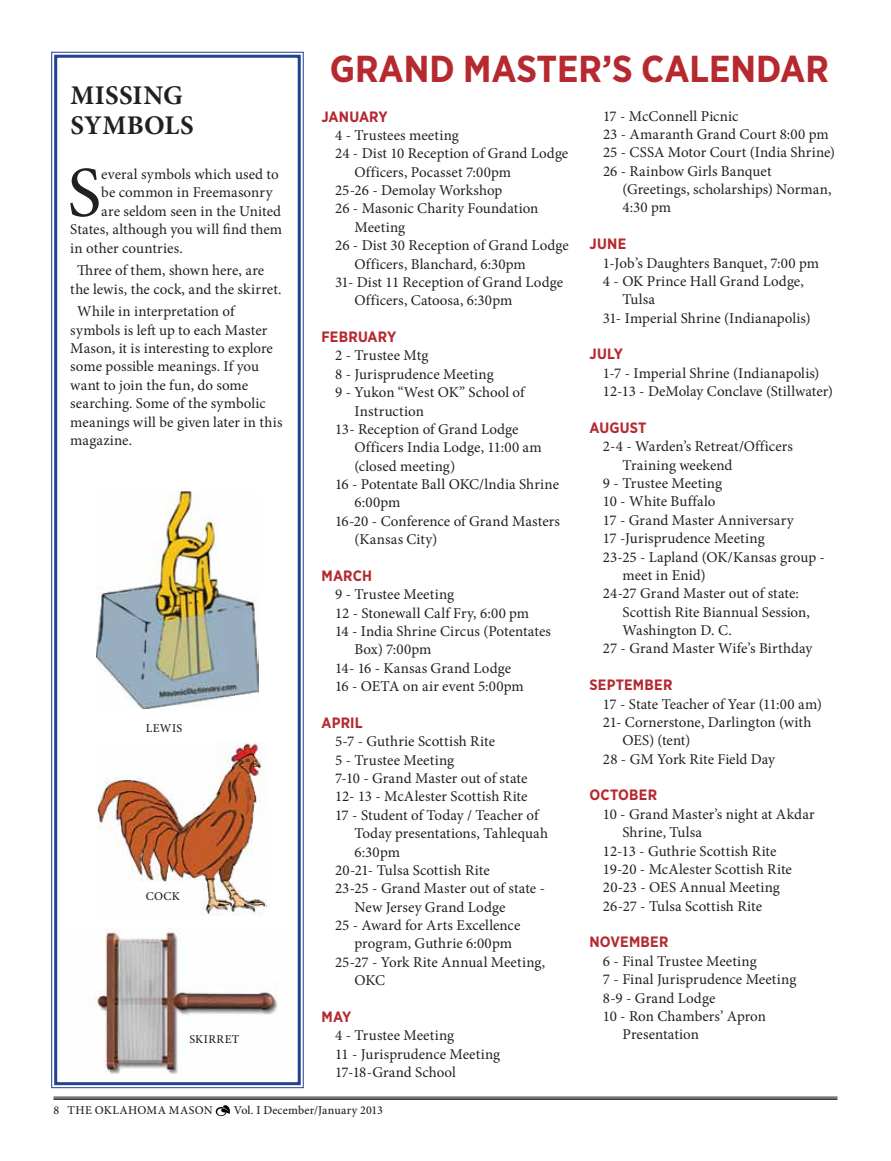
<style>
.page{position:relative;width:891px;height:1161px;background:#fff}
.page>*{position:absolute;margin:0;border:0;box-sizing:border-box;transform-origin:0 0}
.t1{font:71.55px "Minion Pro";color:#231f20}
.t2{font:700 37.5px "Gotham Narrow";color:#b5292f}
.t3{font:700 27px/30px "Minion Pro";letter-spacing:.02em;color:#231f20}
.t4{font:15px/18.3px "Minion Pro";letter-spacing:.005em;color:#231f20}
.t5{font:700 15px "Gotham Narrow";letter-spacing:.01em;color:#b5292f}
.t6{font:500 12px "Minion Pro";letter-spacing:.025em;color:#231f20}
.t7{font:500 12px "Minion Pro";letter-spacing:.005em;color:#231f20}
.t8{font:500 12px "Minion Pro";letter-spacing:.05em;color:#231f20}
</style>
<div class="page">
<hr style="left:53px;top:1097px;width:785px;height:1px;background:#231f20">
<hr style="left:53px;top:1098px;width:785px;height:2px;background:#231f20">
<svg style="left:216px;top:1105px;width:14px;height:11px"></svg>
<svg style="left:51px;top:51px;width:253px;height:1038px"></svg>
<div style="left:54px;top:55px;width:247px;height:1030px;border:3px solid #25408f"></div>
<img style="left:97px;top:492px;width:162px;height:216px">
<img style="left:97px;top:742px;width:169px;height:173px">
<img style="left:70px;top:928px;width:216px;height:146px">
<h3 class="t3" style="left:70px;top:80px;width:107px">MISSING<br>SYMBO</h3>
<h3 class="t3" style="left:164px;top:110px;width:27px">LS</h3>
<h1 class="t1" style="left:67px;top:145px;width:35px">S</h1>
<p class="t4" style="left:101px;top:165px;width:179px">everal symbols which used to</p>
<p class="t4" style="left:101px;top:184px;width:173px">be common in Freemasonry</p>
<p class="t4" style="left:101px;top:202px;width:181px">are seldom seen in the United</p>
<p class="t4" style="left:70px;top:220px;width:213px">States, although you will find them</p>
<p class="t4" style="left:70px;top:239px;width:114px">in other countries.</p>
<p class="t4" style="left:70px;top:261px;width:213px;text-indent:7px">Three of them, shown here, are the lewis, the cock, and the skirret.</p>
<p class="t4" style="left:70px;top:302px;width:214px;text-indent:7px">While in interpretation of symbols is left up to each Master<br>Mason, it is interesting to explore some possible meanings. If you want to join the fun, do some searching. Some of the symbolic meanings will be given later in this magazine.</p>
<p class="t6" style="left:146px;top:720px;width:38px">LEWIS</p>
<p class="t6" style="left:146px;top:888px;width:36px">COCK</p>
<p class="t8" style="left:189px;top:1031px;width:48px">SKIRRET</p>
<h2 class="t2" style="left:330px;top:44px;width:25px">GRAN</h2>
<h2 class="t2" style="left:429px;top:44px;width:85px">D MASTER</h2>
<h2 class="t2" style="left:602px;top:44px;width:63px">’S CALEN</h2>
<h2 class="t2" style="left:756px;top:44px;width:49px">DAR</h2>
<p class="t5" style="left:322px;top:107px;width:68px">JANUARY</p>
<p class="t4" style="left:335px;top:126px;width:125px">4 - Trustees meeting</p>
<p class="t4" style="left:335px;top:145px;width:235px">24 - Dist 10 Reception of Grand Lodge</p>
<p class="t4" style="left:355px;top:163px;width:158px">Officers, Pocasset 7:00pm</p>
<p class="t4" style="left:335px;top:181px;width:169px">25-26 - Demolay Workshop</p>
<p class="t4" style="left:335px;top:200px;width:205px">26 - Masonic Charity Foundation</p>
<p class="t4" style="left:355px;top:218px;width:52px">Meeting</p>
<p class="t4" style="left:335px;top:236px;width:235px">26 - Dist 30 Reception of Grand Lodge</p>
<p class="t4" style="left:355px;top:255px;width:173px">Officers, Blanchard, 6:30pm</p>
<p class="t4" style="left:335px;top:273px;width:230px">31- Dist 11 Reception of Grand Lodge</p>
<p class="t4" style="left:355px;top:292px;width:159px">Officers, Catoosa, 6:30pm</p>
<p class="t5" style="left:322px;top:327px;width:76px">FEBRUARY</p>
<p class="t4" style="left:335px;top:347px;width:95px">2 - Trustee Mtg</p>
<p class="t4" style="left:335px;top:365px;width:160px">8 - Jurisprudence Meeting</p>
<p class="t4" style="left:335px;top:383px;width:191px">9 - Yukon “West OK” School of</p>
<p class="t4" style="left:355px;top:402px;width:71px">Instruction</p>
<p class="t4" style="left:335px;top:420px;width:185px">13- Reception of Grand Lodge</p>
<p class="t4" style="left:355px;top:439px;width:189px">Officers India Lodge, 11:00 am</p>
<p class="t4" style="left:355px;top:457px;width:102px">(closed meeting)</p>
<p class="t4" style="left:335px;top:475px;width:226px">16 - Potentate Ball OKC/lndia Shrine</p>
<p class="t4" style="left:355px;top:494px;width:47px">6:00pm</p>
<p class="t4" style="left:335px;top:512px;width:226px">16-20 - Conference of Grand Masters</p>
<p class="t4" style="left:355px;top:530px;width:84px">(Kansas City)</p>
<p class="t5" style="left:322px;top:566px;width:52px">MARCH</p>
<p class="t4" style="left:335px;top:586px;width:121px">9 - Trustee Meeting</p>
<p class="t4" style="left:335px;top:604px;width:196px">12 - Stonewall Calf Fry, 6:00 pm</p>
<p class="t4" style="left:335px;top:622px;width:218px">14 - India Shrine Circus (Potentates</p>
<p class="t4" style="left:355px;top:641px;width:78px">Box) 7:00pm</p>
<p class="t4" style="left:335px;top:659px;width:178px">14- 16 - Kansas Grand Lodge</p>
<p class="t4" style="left:335px;top:677px;width:190px">16 - OETA on air event 5:00pm</p>
<p class="t5" style="left:322px;top:713px;width:43px">APRIL</p>
<p class="t4" style="left:335px;top:733px;width:162px">5-7 - Guthrie Scottish Rite</p>
<p class="t4" style="left:335px;top:751px;width:121px">5 - Trustee Meeting</p>
<p class="t4" style="left:335px;top:769px;width:194px">7-10 - Grand Master out of state</p>
<p class="t4" style="left:335px;top:788px;width:194px">12- 13 - McAlester Scottish Rite</p>
<p class="t4" style="left:335px;top:806px;width:205px">17 - Student of Today / Teacher of</p>
<p class="t4" style="left:355px;top:824px;width:195px">Today presentations, Tahlequah</p>
<p class="t4" style="left:355px;top:843px;width:47px">6:30pm</p>
<p class="t4" style="left:335px;top:861px;width:156px">20-21- Tulsa Scottish Rite</p>
<p class="t4" style="left:335px;top:880px;width:212px">23-25 - Grand Master out of state -</p>
<p class="t4" style="left:355px;top:898px;width:152px">New Jersey Grand Lodge</p>
<p class="t4" style="left:335px;top:916px;width:187px">25 - Award for Arts Excellence</p>
<p class="t4" style="left:355px;top:935px;width:159px">program, Guthrie 6:00pm</p>
<p class="t4" style="left:335px;top:953px;width:212px">25-27 - York Rite Annual Meeting,</p>
<p class="t4" style="left:355px;top:971px;width:32px">OKC</p>
<p class="t5" style="left:322px;top:1007px;width:31px">MAY</p>
<p class="t4" style="left:335px;top:1027px;width:167px">4 - Trustee Meeting<br>11 - Jurisprudence Meeting<br>17-18-Grand School</p>
<p class="t4" style="left:603px;top:107px;width:234px">17 - McConnell Picnic<br>23 - Amaranth Grand Court 8:00 pm<br>25 - CSSA Motor Court (India Shrine)<br>26 - Rainbow Girls Banquet</p>
<p class="t4" style="left:622px;top:180px;width:211px">(Greetings, scholarships) Norman,<br>4:30 pm</p>
<p class="t5" style="left:590px;top:234px;width:38px">JUNE</p>
<p class="t4" style="left:603px;top:254px;width:218px">1-Job’s Daughters Banquet, 7:00 pm</p>
<p class="t4" style="left:603px;top:272px;width:202px">4 - OK Prince Hall Grand Lodge,</p>
<p class="t4" style="left:622px;top:290px;width:34px">Tulsa</p>
<p class="t4" style="left:603px;top:309px;width:209px">31- Imperial Shrine (Indianapolis)</p>
<p class="t5" style="left:590px;top:344px;width:35px">JULY</p>
<p class="t4" style="left:603px;top:364px;width:231px">1-7 - Imperial Shrine (Indianapolis)<br>12-13 - DeMolay Conclave (Stillwater)</p>
<p class="t5" style="left:590px;top:418px;width:58px">AUGUST</p>
<p class="t4" style="left:603px;top:437px;width:191px">2-4 - Warden’s Retreat/Officers</p>
<p class="t4" style="left:622px;top:456px;width:111px">Training weekend</p>
<p class="t4" style="left:603px;top:474px;width:121px">9 - Trustee Meeting</p>
<p class="t4" style="left:603px;top:493px;width:114px">10 - White Buffalo</p>
<p class="t4" style="left:603px;top:511px;width:192px">17 - Grand Master Anniversary</p>
<p class="t4" style="left:603px;top:529px;width:163px">17 -Jurisprudence Meeting</p>
<p class="t4" style="left:603px;top:548px;width:223px">23-25 - Lapland (OK/Kansas group -</p>
<p class="t4" style="left:622px;top:566px;width:85px">meet in Enid)</p>
<p class="t4" style="left:603px;top:584px;width:198px">24-27 Grand Master out of state:</p>
<p class="t4" style="left:622px;top:603px;width:189px">Scottish Rite Biannual Session,</p>
<p class="t4" style="left:622px;top:621px;width:111px">Washington D. C.</p>
<p class="t4" style="left:603px;top:640px;width:211px">27 - Grand Master Wife’s Birthday</p>
<p class="t5" style="left:590px;top:675px;width:84px">SEPTEMBER</p>
<p class="t4" style="left:603px;top:695px;width:221px">17 - State Teacher of Year (11:00 am)</p>
<p class="t4" style="left:603px;top:713px;width:210px">21- Cornerstone, Darlington (with</p>
<p class="t4" style="left:622px;top:731px;width:69px">OES) (tent)</p>
<p class="t4" style="left:603px;top:750px;width:174px">28 - GM York Rite Field Day</p>
<p class="t5" style="left:590px;top:785px;width:69px">OCTOBER</p>
<p class="t4" style="left:603px;top:805px;width:213px">10 - Grand Master’s night at Akdar</p>
<p class="t4" style="left:622px;top:823px;width:81px">Shrine, Tulsa</p>
<p class="t4" style="left:603px;top:842px;width:175px">12-13 - Guthrie Scottish Rite</p>
<p class="t4" style="left:603px;top:860px;width:191px">19-20 - McAlester Scottish Rite</p>
<p class="t4" style="left:603px;top:878px;width:178px">20-23 - OES Annual Meeting</p>
<p class="t4" style="left:603px;top:897px;width:161px">26-27 - Tulsa Scottish Rite</p>
<p class="t5" style="left:590px;top:932px;width:81px">NOVEMBER</p>
<p class="t4" style="left:603px;top:952px;width:155px">6 - Final Trustee Meeting</p>
<p class="t4" style="left:603px;top:970px;width:195px">7 - Final Jurisprudence Meeting</p>
<p class="t4" style="left:603px;top:989px;width:114px">8-9 - Grand Lodge</p>
<p class="t4" style="left:603px;top:1007px;width:165px">10 - Ron Chambers’ Apron</p>
<p class="t4" style="left:622px;top:1025px;width:78px">Presentation</p>
<p class="t6" style="left:54px;top:1102px;width:161px">8 THE OKLAHOMA MASON</p>
<p class="t7" style="left:234px;top:1102px;width:151px">VOL. I DECEMBER/JANUARY 2013</p>
</div>
